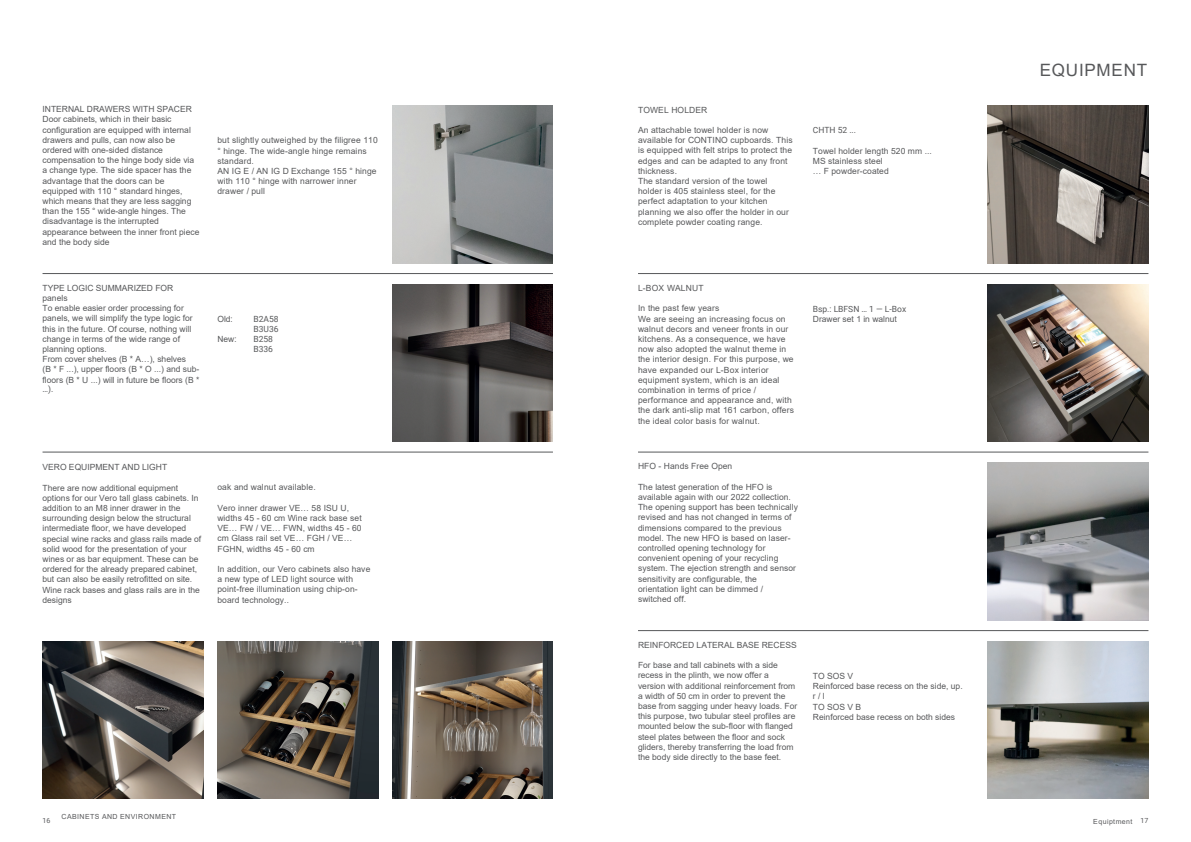
<style>
.page{position:relative;width:1191px;height:842px;background:#fff}
.page>*{position:absolute;margin:0;border:0;box-sizing:border-box;transform-origin:0 0}
.t1{font:17px "Arial";letter-spacing:.045em;color:#57585a}
.t2{font:8.5px/10.2px "Arial";color:#57585a}
.t3{font:8.5px/10.2px "Arial";letter-spacing:.02em;color:#57585a}
.t4{font:8.5px/10.2px "Roboto";color:#57585a}
.t5{font:7px "Arial";letter-spacing:.06em;color:#57585a}
.t6{font:7px "Roboto";color:#57585a}
.s1{font-family:"Roboto"}
.s2{font-family:"Arial"}
</style>
<div class="page">
<hr style="left:43px;top:452px;width:510px;height:1px;background:#57585a">
<hr style="left:43px;top:273px;width:510px;height:1px;background:#57585a">
<hr style="left:638px;top:273px;width:510px;height:1px;background:#57585a">
<hr style="left:638px;top:452px;width:510px;height:1px;background:#57585a">
<hr style="left:638px;top:630px;width:510px;height:1px;background:#57585a">
<img style="left:43px;top:641px;width:160px;height:158px">
<img style="left:392px;top:106px;width:161px;height:157px">
<img style="left:392px;top:284px;width:161px;height:158px">
<img style="left:392px;top:641px;width:161px;height:158px">
<img style="left:217px;top:641px;width:161px;height:158px">
<img style="left:987px;top:284px;width:161px;height:158px">
<img style="left:987px;top:463px;width:161px;height:157px">
<img style="left:987px;top:641px;width:161px;height:158px">
<img style="left:987px;top:106px;width:161px;height:157px">
<p class="t2" style="left:43px;top:104px;width:158px">INTERNAL DRAWERS WITH SPACER Door cabinets, which in their basic configuration are equipped with internal drawers and pulls, can now also be ordered with one-sided distance compensation to the hinge body side via a change type. The side spacer has the advantage that the doors can be equipped with 110 ° standard hinges, which means that they are less sagging than the 155 ° wide-angle hinges. The disadvantage is the interrupted appearance between the inner front piece and the body side</p>
<p class="t2" style="left:43px;top:283px;width:158px">TYPE LOGIC SUMMARIZED FOR panels<br>To enable easier order processing for panels, we will simplify the type logic for this in the future. Of course, nothing will change in terms of the wide range of planning options.<br>From cover shelves (B * A…), shelves<br>(B * F ...), upper floors (B * O ...) and sub&shy;floors (B * U ...) will in future be floors (B * <span class="s1">…).</span></p>
<p class="t2" style="left:217px;top:135px;width:162px">but slightly outweighed by the filigree 110 ° hinge. The wide-angle hinge remains standard.<br>AN IG E / AN IG D Exchange 155 ° hinge with 110 ° hinge with narrower inner drawer / pull</p>
<p class="t4" style="left:253px;top:313px;width:27px">B2A58</p>
<p class="t4" style="left:253px;top:323px;width:27px">B3U36</p>
<p class="t4" style="left:253px;top:334px;width:21px">B258</p>
<p class="t4" style="left:253px;top:344px;width:21px">B336</p>
<p class="t2" style="left:43px;top:462px;width:126px">VERO EQUIPMENT AND LIGHT</p>
<p class="t2" style="left:43px;top:482px;width:160px">There are now additional equipment options for our Vero tall glass cabinets. In addition to an M8 inner drawer in the surrounding design below the structural intermediate floor, we have developed special wine racks and glass rails made of solid wood for the presentation of your wines or as bar equipment. These can be ordered for the already prepared cabinet, but can also be easily retrofitted on site.<br>Wine rack bases and glass rails are in the designs</p>
<p class="t2" style="left:217px;top:482px;width:100px">oak and walnut available.</p>
<p class="t2" style="left:217px;top:502px;width:146px">Vero inner drawer VE… 58 ISU U, widths 45 - 60 cm Wine rack base set<br>VE… FW / VE… FWN, widths 45 - 60 cm Glass rail set VE… FGH / VE…<br>FGHN, widths 45 - 60 cm</p>
<p class="t2" style="left:217px;top:564px;width:154px">In addition, our Vero cabinets also have a new type of LED light source with point-free illumination using chip-on&shy;board technology.<span class="s1">.</span></p>
<p class="t2" style="left:638px;top:104px;width:71px">TOWEL HOLDER</p>
<p class="t2" style="left:638px;top:125px;width:156px">An attachable towel holder is now available for CONTINO cupboards. This is equipped with felt strips to protect the edges and can be adapted to any front thickness.<br>The standard version of the towel holder is 405 stainless steel, for the perfect adaptation to your kitchen planning we also offer the holder in our complete powder coating range.</p>
<p class="t4" style="left:813px;top:124px;width:45px">CHTH 52 ...</p>
<p class="t2" style="left:813px;top:145px;width:120px">Towel holder length 520 mm ...<br>MS stainless steel<br>… F powder-coated</p>
<p class="t3" style="left:638px;top:283px;width:67px">L-BOX WALNUT</p>
<p class="t3" style="left:638px;top:303px;width:158px">In the past few years<br>We are seeing an increasing focus on walnut decors and veneer fronts in our kitchens. As a consequence, we have now also adopted the walnut theme in the interior design. For this purpose, we have expanded our L-Box interior equipment system, which is an ideal combination in terms of price / performance and appearance and, with the dark anti-slip mat 161 carbon, offers the ideal color basis for walnut.</p>
<p class="t4" style="left:813px;top:303px;width:95px">Bsp.: LBFSN … 1 — L-Box<br><span class="s2">Drawer set 1 in walnut</span></p>
<p class="t2" style="left:638px;top:461px;width:96px">HFO - Hands Free Open</p>
<p class="t2" style="left:638px;top:481px;width:161px">The latest generation of the HFO is available again with our 2022 collection.<br>The opening support has been technically revised and has not changed in terms of dimensions compared to the previous model. The new HFO is based on laser&shy;controlled opening technology for convenient opening of your recycling system. The ejection strength and sensor sensitivity are configurable, the orientation light can be dimmed / switched off.</p>
<p class="t2" style="left:638px;top:640px;width:160px">REINFORCED LATERAL BASE RECESS</p>
<p class="t2" style="left:638px;top:660px;width:161px">For base and tall cabinets with a side recess in the plinth, we now offer a version with additional reinforcement from a width of 50 cm in order to prevent the base from sagging under heavy loads. For this purpose, two tubular steel profiles are mounted below the sub-floor with flanged steel plates between the floor and sock gliders, thereby transferring the load from the body side directly to the base feet.</p>
<p class="t2" style="left:813px;top:671px;width:151px">TO SOS V<br>Reinforced base recess on the side, up. r / l<br>TO SOS V B<br>Reinforced base recess on both sides</p>
<p class="t1" style="left:1039px;top:59px;width:109px">EQUIPMENT</p>
<p class="t5" style="left:62px;top:811px;width:116px">CABINETS AND ENVIRONMENT</p>
<p class="t6" style="left:43px;top:816px;width:9px">16</p>
<p class="t6" style="left:1140px;top:816px;width:9px">17</p>
<p class="t5" style="left:1093px;top:816px;width:41px">Equiptment</p>
</div>
